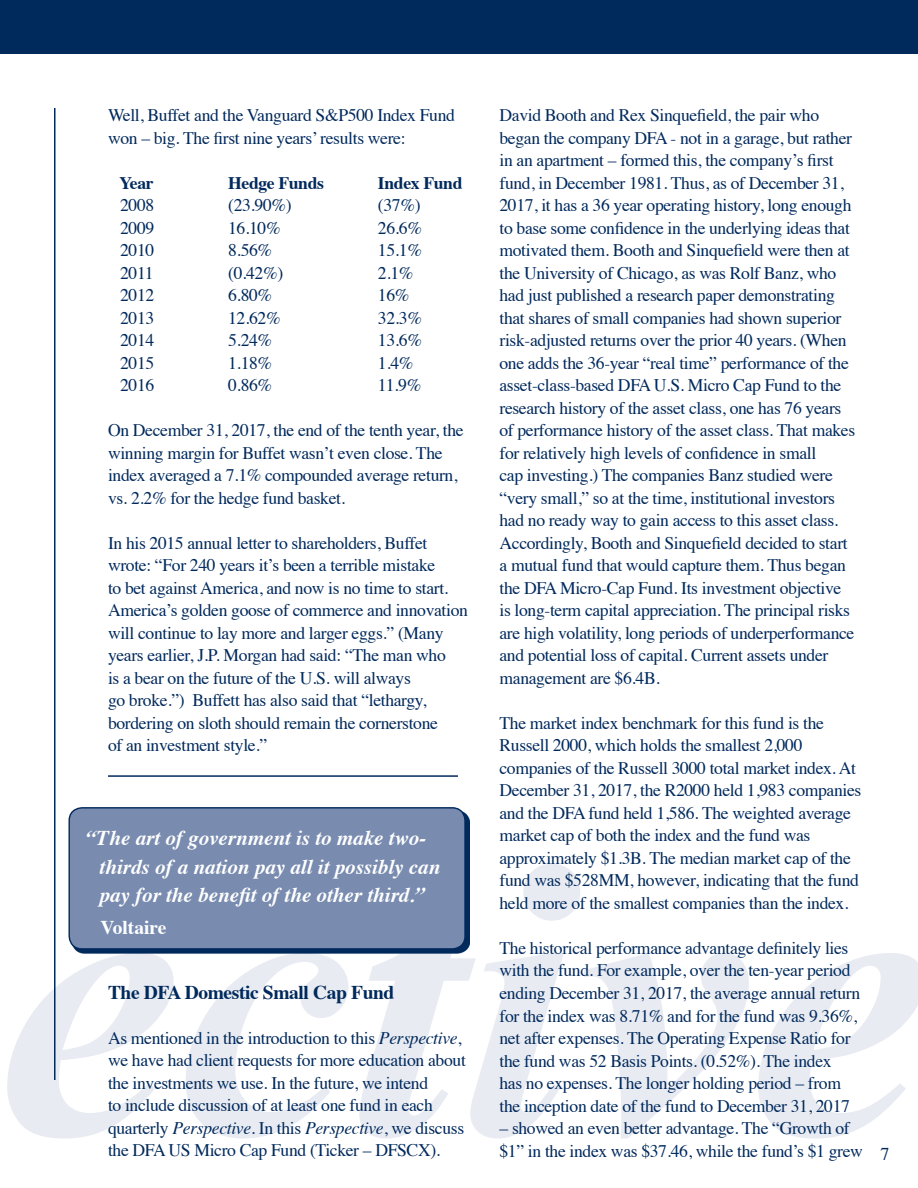
<style>
.page{position:relative;width:918px;height:1188px;background:#fff}
.page>*{position:absolute;margin:0;border:0;box-sizing:border-box;transform-origin:0 0}
.t1{font:italic 700 21px/28.5px "Times";color:#fff}
.t2{font:700 19.5px "Times";letter-spacing:-.02em;color:#00295c}
.t3{font:700 19.5px "Times";color:#fff}
.t4{font:18px "Times";color:#00295c}
.t5{font:17.7px/22.5px "Times";letter-spacing:-.02em;color:#00295c}
.t6{font:700 17.7px "Times";letter-spacing:-.02em;color:#00295c}
.s1{font-style:italic}
</style>
<div class="page">
<svg style="left:7px;top:864px;width:911px;height:275px"></svg>
<div style="left:0;top:0;width:918px;height:54px;background:#00295c"></div>
<hr style="left:54px;top:108px;width:2px;height:972px;background:#00295c">
<hr style="left:108px;top:775px;width:350px;height:2px;background:#00295c">
<div style="left:72px;top:811px;width:398px;height:143px;background:#00295c"></div>
<div style="left:69px;top:808px;width:396px;height:141px;background:#798cb0;border-radius:13px"></div>
<div style="left:68px;top:807px;width:398px;height:143px;border:1px solid #00295c;border-radius:13px"></div>
<p class="t5" style="left:108px;top:103px;width:348px">Well, Buffet and the Vanguard S&amp;P500 Index Fund won – big. The first nine years’ results were:</p>
<p class="t6" style="left:120px;top:166px;width:36px">Year</p>
<p class="t6" style="left:228px;top:166px;width:97px">Hedge Funds</p>
<p class="t6" style="left:378px;top:166px;width:86px">Index Fund</p>
<p class="t5" style="left:120px;top:193px;width:36px">2008</p>
<p class="t5" style="left:228px;top:193px;width:65px">(23.90%)</p>
<p class="t5" style="left:378px;top:193px;width:44px">(37%)</p>
<p class="t5" style="left:120px;top:215px;width:36px">2009</p>
<p class="t5" style="left:228px;top:215px;width:54px">16.10%</p>
<p class="t5" style="left:378px;top:215px;width:46px">26.6%</p>
<p class="t5" style="left:120px;top:238px;width:36px">2010</p>
<p class="t5" style="left:228px;top:238px;width:46px">8.56%</p>
<p class="t5" style="left:378px;top:238px;width:46px">15.1%</p>
<p class="t5" style="left:120px;top:260px;width:35px">2011</p>
<p class="t5" style="left:228px;top:260px;width:57px">(0.42%)</p>
<p class="t5" style="left:378px;top:260px;width:37px">2.1%</p>
<p class="t5" style="left:120px;top:283px;width:36px">2012</p>
<p class="t5" style="left:228px;top:283px;width:46px">6.80%</p>
<p class="t5" style="left:378px;top:283px;width:33px">16%</p>
<p class="t5" style="left:120px;top:305px;width:36px">2013</p>
<p class="t5" style="left:228px;top:305px;width:54px">12.62%</p>
<p class="t5" style="left:378px;top:305px;width:46px">32.3%</p>
<p class="t5" style="left:120px;top:328px;width:36px">2014</p>
<p class="t5" style="left:228px;top:328px;width:46px">5.24%</p>
<p class="t5" style="left:378px;top:328px;width:46px">13.6%</p>
<p class="t5" style="left:120px;top:350px;width:36px">2015</p>
<p class="t5" style="left:228px;top:350px;width:46px">1.18%</p>
<p class="t5" style="left:378px;top:350px;width:37px">1.4%</p>
<p class="t5" style="left:120px;top:373px;width:36px">2016</p>
<p class="t5" style="left:228px;top:373px;width:46px">0.86%</p>
<p class="t5" style="left:378px;top:373px;width:45px">11.9%</p>
<p class="t5" style="left:108px;top:418px;width:357px">On December 31, 2017, the end of the tenth year, the winning margin for Buffet wasn’t even close. The index averaged a 7.1% compounded average return, vs. 2.2% for the hedge fund basket.</p>
<p class="t5" style="left:108px;top:530px;width:361px">In his 2015 annual letter to shareholders, Buffet wrote: “For 240 years it’s been a terrible mistake<br>to bet against America, and now is no time to start.<br>America’s golden goose of commerce and innovation will continue to lay more and larger eggs.” (Many years earlier, J.P. Morgan had said: “The man who<br>is a bear on the future of the U.S. will always<br>go broke.”) Buffett has also said that “lethargy, bordering on sloth should remain the cornerstone<br>of an investment style.”</p>
<p class="t1" style="left:100px;top:822px;width:342px;text-indent:-14px">“The art of government is to make two&shy;thirds of a nation pay all it possibly can pay for the benefit of the other third.”</p>
<p class="t3" style="left:100px;top:908px;width:68px">Voltaire</p>
<p class="t2" style="left:108px;top:973px;width:288px">The DFA Domestic Small Cap Fund</p>
<p class="t5" style="left:108px;top:1025px;width:359px">As mentioned in the introduction to this <span class="s1">Perspective</span>, we have had client requests for more education about the investments we use. In the future, we intend<br>to include discussion of at least one fund in each quarterly <span class="s1">Perspective</span>. In this <span class="s1">Perspective</span>, we discuss the DFA US Micro Cap Fund (Ticker – DFSCX).</p>
<p class="t5" style="left:500px;top:103px;width:357px">David Booth and Rex Sinquefield, the pair who began the company DFA - not in a garage, but rather in an apartment – formed this, the company’s first fund, in December 1981. Thus, as of December 31, 2017, it has a 36 year operating history, long enough to base some confidence in the underlying ideas that motivated them. Booth and Sinquefield were then at the University of Chicago, as was Rolf Banz, who had just published a research paper demonstrating that shares of small companies had shown superior risk-adjusted returns over the prior 40 years. (When one adds the 36-year “real time” performance of the asset-class-based DFA U.S. Micro Cap Fund to the research history of the asset class, one has 76 years of performance history of the asset class. That makes for relatively high levels of confidence in small<br>cap investing.) The companies Banz studied were “very small,” so at the time, institutional investors had no ready way to gain access to this asset class.<br>Accordingly, Booth and Sinquefield decided to start a mutual fund that would capture them. Thus began the DFA Micro-Cap Fund. Its investment objective is long-term capital appreciation. The principal risks are high volatility, long periods of underperformance and potential loss of capital. Current assets under management are $6.4B.</p>
<p class="t5" style="left:500px;top:710px;width:363px">The market index benchmark for this fund is the Russell 2000, which holds the smallest 2,000 companies of the Russell 3000 total market index. At December 31, 2017, the R2000 held 1,983 companies and the DFA fund held 1,586. The weighted average market cap of both the index and the fund was approximately $1.3B. The median market cap of the fund was $528MM, however, indicating that the fund held more of the smallest companies than the index.</p>
<p class="t5" style="left:500px;top:935px;width:362px">The historical performance advantage definitely lies with the fund. For example, over the ten-year period ending December 31, 2017, the average annual return for the index was 8.71% and for the fund was 9.36%, net after expenses. The Operating Expense Ratio for the fund was 52 Basis Points. (0.52%). The index<br>has no expenses. The longer holding period – from the inception date of the fund to December 31, 2017</p>
<p class="t5" style="left:500px;top:1115px;width:365px">– showed an even better advantage. The “Growth of $1” in the index was $37.46, while the fund’s $1 grew</p>
<p class="t4" style="left:880px;top:1137px;width:10px">7</p>
</div>
